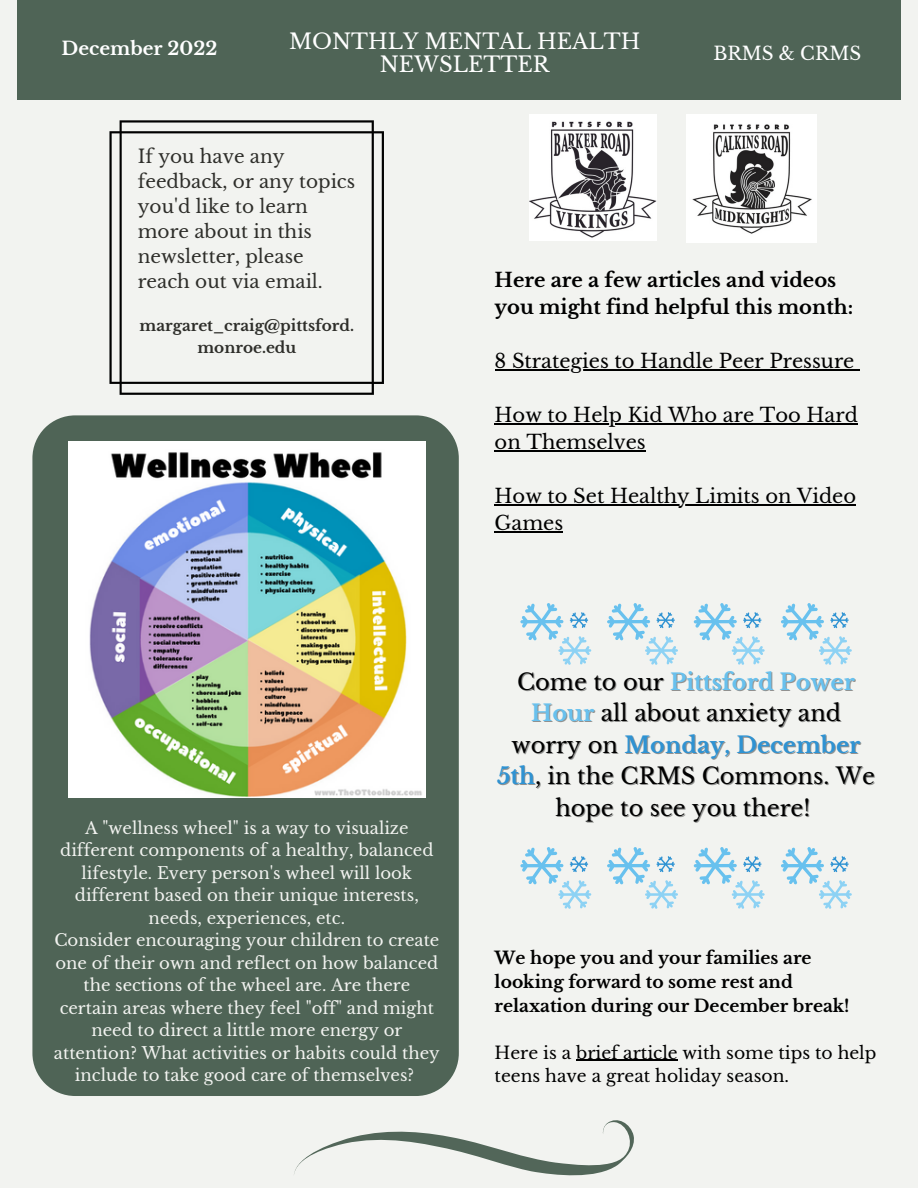
<style>
.page{position:relative;width:918px;height:1188px;background:#f2f3f0}
.page>*{position:absolute;margin:0;border:0;box-sizing:border-box;transform-origin:0 0}
.t1{font:22.5px/31.5px "Libre Baskerville";color:#000;text-align:center}
.t2{font:21.15px/23.2px "Libre Baskerville";color:#fff;text-align:center}
.t3{font:19.5px/27px "Libre Baskerville";color:#000}
.t4{font:700 19.5px/27px "Libre Baskerville";color:#000}
.t5{font:18.45px/24.9px "Libre Baskerville";color:#2e2e2a}
.t6{font:700 18.3px "Libre Baskerville";color:#fff}
.t7{font:18.3px "Libre Baskerville";color:#fff}
.t8{font:700 17.1px/23.7px "Libre Baskerville";color:#000}
.t9{font:17.1px/23.7px "Libre Baskerville";color:#000}
.t10{font:16.5px/22.5px "Libre Baskerville";color:#f2f3f0;text-align:center}
.t11{font:700 15.3px/21.1px "Libre Baskerville";color:#2e2e2a;text-align:center}
.s1{font-weight:700;color:#68c1ee}
.s2{font-weight:700;color:rgb(0 0 0/.4)}
.s3{font-weight:700;color:#2f93d3}
</style>
<div class="page">
<div style="left:17px;top:0;width:883px;height:100px;background:#4f6456"></div>
<img style="left:530px;top:115px;width:127px;height:126px">
<img style="left:686px;top:115px;width:131px;height:128px">
<svg style="left:109px;top:120px;width:275px;height:275px"></svg>
<svg style="left:294px;top:1120px;width:340px;height:56px"></svg>
<div style="left:32px;top:415px;width:427px;height:681px;background:#4f6456"></div>
<img style="left:69px;top:441px;width:356px;height:357px">
<svg style="left:694px;top:847px;width:71px;height:62px"></svg>
<hr style="left:495px;top:369px;width:359px;height:1px;background:#000">
<hr style="left:495px;top:423px;width:363px;height:1px;background:#000">
<hr style="left:495px;top:450px;width:151px;height:1px;background:#000">
<hr style="left:495px;top:504px;width:361px;height:1px;background:#000">
<hr style="left:495px;top:531px;width:68px;height:1px;background:#000">
<hr style="left:576px;top:1060px;width:102px;height:1px;background:#000">
<svg style="left:520px;top:847px;width:71px;height:62px"></svg>
<svg style="left:607px;top:847px;width:71px;height:62px"></svg>
<svg style="left:781px;top:847px;width:71px;height:62px"></svg>
<svg style="left:694px;top:603px;width:71px;height:62px"></svg>
<svg style="left:520px;top:603px;width:71px;height:62px"></svg>
<svg style="left:607px;top:603px;width:71px;height:62px"></svg>
<svg style="left:781px;top:603px;width:71px;height:62px"></svg>
<p class="t2" style="left:289px;top:30px;width:353px">MONTHLY MENTAL HEALTH<br>NEWSLETTER</p>
<p class="t6" style="left:62px;top:37px;width:157px">December 2022</p>
<p class="t7" style="left:713px;top:42px;width:149px">BRMS &amp; CRMS</p>
<p class="t5" style="left:138px;top:144px;width:219px">If you have any feedback, or any topics you'd like to learn more about in this newsletter, please reach out via email.</p>
<p class="t11" style="left:139px;top:315px;width:216px">margaret_craig@pittsford. monroe.edu</p>
<p class="t4" style="left:495px;top:267px;width:360px">Here are a few articles and videos you might find helpful this month:</p>
<p class="t3" style="left:495px;top:348px;width:361px">8 Strategies to Handle Peer Pressure</p>
<p class="t3" style="left:495px;top:402px;width:365px">How to Help Kid Who are Too Hard on Themselves</p>
<p class="t3" style="left:495px;top:483px;width:363px">How to Set Healthy Limits on Video<br>Games</p>
<p class="t10" style="left:54px;top:817px;width:387px">A "wellness wheel" is a way to visualize different components of a healthy, balanced lifestyle. Every person's wheel will look different based on their unique interests, needs, experiences, etc.<br>Consider encouraging your children to create one of their own and reflect on how balanced the sections of the wheel are. Are there certain areas where they feel "off" and might need to direct a little more energy or attention? What activities or habits could they include to take good care of themselves?</p>
<h1 class="t1" style="left:498px;top:666px;width:379px">Come to our <span class="s1">Pittsford Power<br></span><span class="s2">Hour</span> all about anxiety and worry on <span class="s3">Monday, December<br></span><span class="s2">5th</span>, in the CRMS Commons. We hope to see you there!</h1>
<p class="t8" style="left:495px;top:946px;width:357px">We hope you and your families are looking forward to some rest and relaxation during our December break!</p>
<p class="t9" style="left:495px;top:1041px;width:383px">Here is a brief article with some tips to help teens have a great holiday season.</p>
</div>
